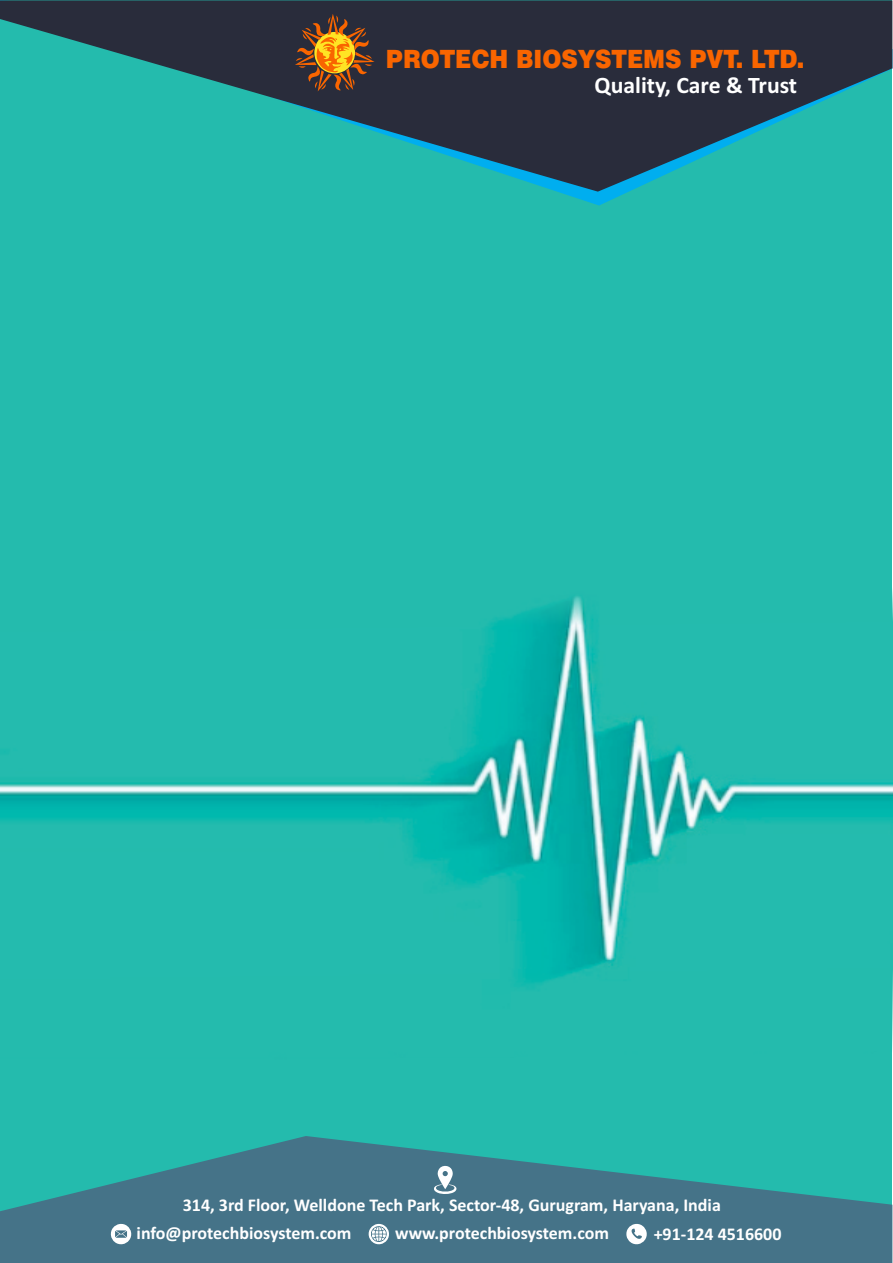
<style>
.page{position:relative;width:893px;height:1263px;background:#fff}
.page>*{position:absolute;margin:0;border:0;box-sizing:border-box;transform-origin:0 0}
.t1{font:900 25.2px "Swiss 721 BT";color:#f96500;scale:.92 1}
.t2{font:700 23.7px "Calibri";color:#fff}
.t3{font:700 18px "Calibri";color:#fff}
</style>
<div class="page">
<div style="left:0;top:0;width:892px;height:1263px;background:#24bbad"></div>
<img style="left:0;top:596px;width:892px;height:393px">
<svg style="left:0;top:0;width:892px;height:192px;fill:#292c3b"></svg>
<svg style="left:295px;top:14px;width:80px;height:77px;background:#775129"></svg>
<svg style="left:0;top:1136px;width:892px;height:127px;fill:#457388"></svg>
<svg style="left:110px;top:1223px;width:22px;height:22px"></svg>
<svg style="left:367px;top:1223px;width:23px;height:22px"></svg>
<svg style="left:625px;top:1223px;width:23px;height:22px"></svg>
<svg style="left:434px;top:1164px;width:22px;height:30px"></svg>
<h1 class="t1" style="left:386px;top:49px;width:457px">PROTECH BIOSYSTEMS PVT. LTD.</h1>
<h2 class="t2" style="left:595px;top:75px;width:204px">Quality, Care &amp; Trust</h2>
<p class="t3" style="left:183px;top:1198px;width:540px">314, 3rd Floor, Welldone Tech Park, Sector-48, Gurugram, Haryana, India</p>
<p class="t3" style="left:137px;top:1225px;width:216px">info@protechbiosystem.com</p>
<p class="t3" style="left:395px;top:1225px;width:215px">www.protechbiosystem.com</p>
<p class="t3" style="left:654px;top:1226px;width:129px">+91-124 4516600</p>
</div>
